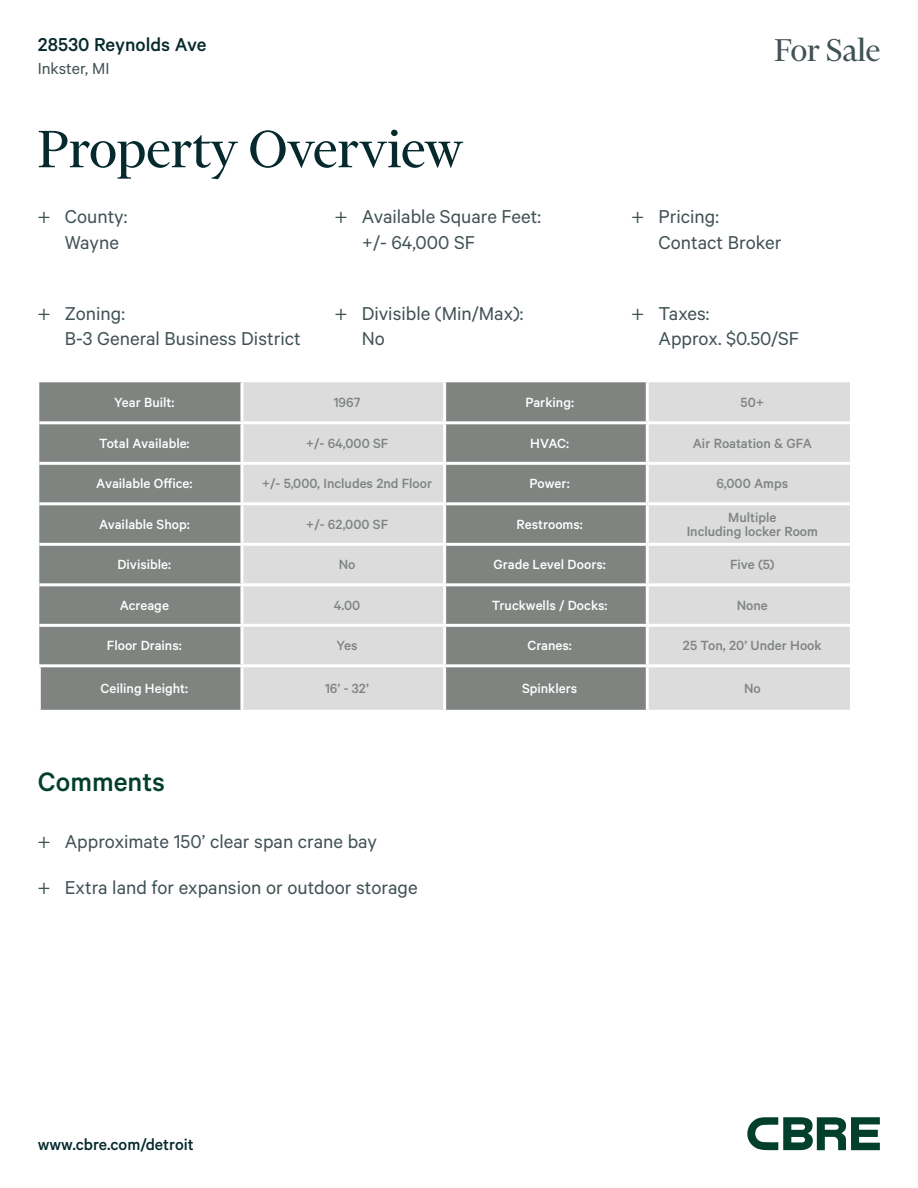
<style>
.page{position:relative;width:918px;height:1188px;background:#fff}
.page>*{position:absolute;margin:0;border:0;box-sizing:border-box;transform-origin:0 0}
.Heading_Small{font:60px "Financier Display";color:#05292c}
.t1{font:36px "Financier Display";color:#415255}
.Contact_Us{font:500 30px "Calibre";color:#023f2c}
.t2{font:21px/25.5px "Calibre";color:#415255}
.t3{font:500 21px "Calibre";color:#05292c}
.t4{font:500 18px "Calibre";color:#05292c}
.t5{font:18px "Calibre";color:#415255}
.Bold_Table_Content{font:500 15px "Calibre";color:#fff}
.Table_Content{font:500 15px "Calibre";color:#7f8480}
.s1{font-family:"Myriad Pro"}
</style>
<div class="page">
<svg style="left:747px;top:1117px;width:133px;height:33px"></svg>
<div style="left:39px;top:382px;width:201px;height:328px;background:#7f8480"></div>
<svg style="left:243px;top:382px;width:607px;height:328px;background:#bcbfbd"></svg>
<hr style="left:38px;top:664px;width:204px;height:3px;background:#fff">
<hr style="left:38px;top:667px;width:3px;height:43px;background:#fff">
<hr style="left:242px;top:664px;width:203px;height:3px;background:#fff">
<hr style="left:443px;top:667px;width:3px;height:43px;background:#fff">
<hr style="left:443px;top:382px;width:3px;height:39px;background:#fff">
<hr style="left:646px;top:382px;width:3px;height:39px;background:#fff">
<hr style="left:39px;top:421px;width:203px;height:3px;background:#fff">
<hr style="left:242px;top:421px;width:203px;height:3px;background:#fff">
<hr style="left:445px;top:421px;width:202px;height:3px;background:#fff">
<hr style="left:443px;top:424px;width:3px;height:38px;background:#fff">
<hr style="left:647px;top:421px;width:203px;height:3px;background:#fff">
<hr style="left:646px;top:424px;width:3px;height:38px;background:#fff">
<hr style="left:39px;top:462px;width:203px;height:3px;background:#fff">
<hr style="left:242px;top:462px;width:203px;height:3px;background:#fff">
<hr style="left:445px;top:462px;width:202px;height:3px;background:#fff">
<hr style="left:443px;top:465px;width:3px;height:37px;background:#fff">
<hr style="left:647px;top:462px;width:203px;height:3px;background:#fff">
<hr style="left:646px;top:465px;width:3px;height:37px;background:#fff">
<hr style="left:39px;top:502px;width:203px;height:3px;background:#fff">
<hr style="left:242px;top:502px;width:203px;height:3px;background:#fff">
<hr style="left:445px;top:502px;width:202px;height:3px;background:#fff">
<hr style="left:443px;top:505px;width:3px;height:38px;background:#fff">
<hr style="left:647px;top:502px;width:203px;height:3px;background:#fff">
<hr style="left:646px;top:505px;width:3px;height:38px;background:#fff">
<hr style="left:39px;top:543px;width:203px;height:3px;background:#fff">
<hr style="left:242px;top:543px;width:203px;height:3px;background:#fff">
<hr style="left:445px;top:543px;width:202px;height:3px;background:#fff">
<hr style="left:443px;top:546px;width:3px;height:37px;background:#fff">
<hr style="left:647px;top:543px;width:203px;height:3px;background:#fff">
<hr style="left:646px;top:546px;width:3px;height:37px;background:#fff">
<hr style="left:39px;top:583px;width:203px;height:3px;background:#fff">
<hr style="left:242px;top:583px;width:203px;height:3px;background:#fff">
<hr style="left:445px;top:583px;width:202px;height:3px;background:#fff">
<hr style="left:443px;top:586px;width:3px;height:38px;background:#fff">
<hr style="left:647px;top:583px;width:203px;height:3px;background:#fff">
<hr style="left:646px;top:586px;width:3px;height:38px;background:#fff">
<hr style="left:39px;top:624px;width:203px;height:3px;background:#fff">
<hr style="left:242px;top:624px;width:203px;height:3px;background:#fff">
<hr style="left:445px;top:624px;width:202px;height:3px;background:#fff">
<hr style="left:443px;top:627px;width:3px;height:37px;background:#fff">
<hr style="left:647px;top:624px;width:203px;height:3px;background:#fff">
<hr style="left:646px;top:627px;width:3px;height:37px;background:#fff">
<hr style="left:445px;top:664px;width:202px;height:3px;background:#fff">
<hr style="left:647px;top:664px;width:203px;height:3px;background:#fff">
<hr style="left:646px;top:667px;width:3px;height:43px;background:#fff">
<p class="t3" style="left:38px;top:33px;width:170px">28530 Reynolds Ave</p>
<p class="t5" style="left:38px;top:58px;width:73px">Inkster, MI</p>
<p class="Heading_Small" style="left:38px;top:118px;width:427px">Property Overview</p>
<p class="t2" style="left:65px;top:203px;width:64px;text-indent:-27px"><span class="s1">+</span> County:<br>Wayne</p>
<p class="t2" style="left:65px;top:300px;width:238px;text-indent:-27px"><span class="s1">+</span> Zoning:<br>B-3 General Business District</p>
<p class="t2" style="left:362px;top:203px;width:181px;text-indent:-27px"><span class="s1">+</span> Available Square Feet: +/- 64,000 SF</p>
<p class="t2" style="left:362px;top:300px;width:163px;text-indent:-27px"><span class="s1">+</span> Divisible (Min/Max):<br>No</p>
<p class="t1" style="left:775px;top:32px;width:107px">For Sale</p>
<p class="t2" style="left:659px;top:203px;width:124px;text-indent:-27px"><span class="s1">+</span> Pricing:<br>Contact Broker</p>
<p class="t2" style="left:659px;top:300px;width:142px;text-indent:-27px"><span class="s1">+</span> Taxes:<br>Approx. $0.50/SF</p>
<p class="Bold_Table_Content" style="left:114px;top:394px;width:62px">Year Built:</p>
<p class="Table_Content" style="left:334px;top:394px;width:28px">1967</p>
<p class="Bold_Table_Content" style="left:525px;top:394px;width:50px">Parking:</p>
<p class="Table_Content" style="left:741px;top:394px;width:25px">50+</p>
<p class="Bold_Table_Content" style="left:99px;top:435px;width:92px">Total Available:</p>
<p class="Table_Content" style="left:306px;top:435px;width:84px">+/- 64,000 SF</p>
<p class="Bold_Table_Content" style="left:530px;top:435px;width:40px">HVAC:</p>
<p class="Table_Content" style="left:693px;top:435px;width:121px">Air Roatation &amp; GFA</p>
<p class="Bold_Table_Content" style="left:96px;top:475px;width:98px">Available Office:</p>
<p class="Table_Content" style="left:262px;top:475px;width:172px">+/- 5,000, Includes 2nd Floor</p>
<p class="Bold_Table_Content" style="left:530px;top:475px;width:42px">Power:</p>
<p class="Table_Content" style="left:717px;top:475px;width:73px">6,000 Amps</p>
<p class="Bold_Table_Content" style="left:99px;top:516px;width:92px">Available Shop:</p>
<p class="Table_Content" style="left:306px;top:516px;width:84px">+/- 62,000 SF</p>
<p class="Bold_Table_Content" style="left:517px;top:516px;width:68px">Restrooms:</p>
<p class="Table_Content" style="left:728px;top:509px;width:50px">Multiple</p>
<p class="Table_Content" style="left:687px;top:522px;width:133px">Including locker Room</p>
<p class="Bold_Table_Content" style="left:118px;top:556px;width:55px">Divisible:</p>
<p class="Table_Content" style="left:339px;top:556px;width:18px">No</p>
<p class="Bold_Table_Content" style="left:494px;top:556px;width:114px">Grade Level Doors:</p>
<p class="Table_Content" style="left:730px;top:556px;width:46px">Five (5)</p>
<p class="Bold_Table_Content" style="left:120px;top:597px;width:51px">Acreage</p>
<p class="Table_Content" style="left:334px;top:597px;width:28px">4.00</p>
<p class="Bold_Table_Content" style="left:492px;top:597px;width:117px">Truckwells / Docks:</p>
<p class="Table_Content" style="left:737px;top:597px;width:33px">None</p>
<p class="Bold_Table_Content" style="left:107px;top:637px;width:76px">Floor Drains:</p>
<p class="Table_Content" style="left:337px;top:637px;width:22px">Yes</p>
<p class="Bold_Table_Content" style="left:527px;top:637px;width:46px">Cranes:</p>
<p class="Table_Content" style="left:683px;top:637px;width:140px">25 Ton, 20’ Under Hook</p>
<p class="Bold_Table_Content" style="left:101px;top:680px;width:89px">Ceiling Height:</p>
<p class="Table_Content" style="left:325px;top:680px;width:45px">16’ - 32’</p>
<p class="Bold_Table_Content" style="left:522px;top:680px;width:57px">Spinklers</p>
<p class="Table_Content" style="left:744px;top:680px;width:18px">No</p>
<p class="Contact_Us" style="left:38px;top:764px;width:129px">Comments</p>
<p class="t2" style="left:38px;top:828px;width:341px"><span class="s1">+</span> Approximate 150’ clear span crane bay</p>
<p class="t2" style="left:38px;top:874px;width:381px"><span class="s1">+</span> Extra land for expansion or outdoor storage</p>
<p class="t4" style="left:38px;top:1134px;width:158px">www.cbre.com/detroit</p>
</div>
